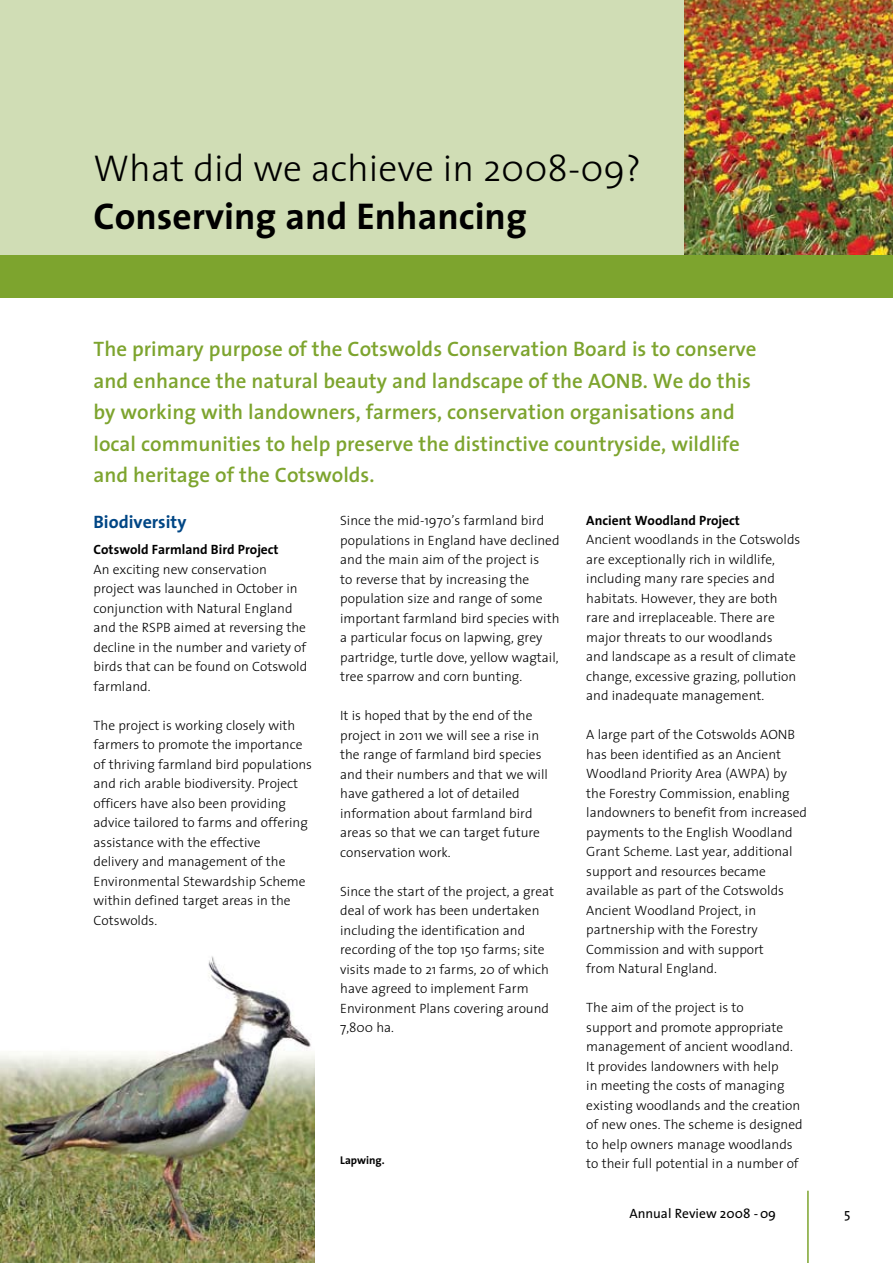
<style>
.page{position:relative;width:893px;height:1263px;background:#fff}
.page>*{position:absolute;margin:0;border:0;box-sizing:border-box;transform-origin:0 0}
.t1{font:300 37.5px "The Sans";color:#000}
.t2{font:700 37.5px "The Sans";color:#000}
.t3{font:600 21px/31.5px "The Sans";color:#7da42e}
.t4{font:700 18px "The Sans";color:#004685}
.t5{font:300 13.5px/19.5px "The Sans";color:#000}
.t6{font:700 13.5px "The Sans";color:#000}
.t7{font:13.5px "The Sans";color:#000}
.t8{font:700 11.25px "The Sans";color:#000}
</style>
<div class="page">
<hr style="left:807px;top:1191px;width:2px;height:72px;background:#7da42e">
<div style="left:0;top:0;width:893px;height:298px;background:#d0ddb5"></div>
<div style="left:0;top:255px;width:893px;height:43px;background:#7da42e"></div>
<img style="left:685px;top:0;width:208px;height:255px">
<img style="left:0;top:956px;width:315px;height:307px">
<h1 class="t1" style="left:94px;top:137px;width:549px">What did we achieve in 2008-09?</h1>
<h1 class="t2" style="left:94px;top:185px;width:435px">Conserving and Enhancing</h1>
<p class="t3" style="left:94px;top:333px;width:664px">The primary purpose of the Cotswolds Conservation Board is to conserve and enhance the natural beauty and landscape of the AONB. We do this by working with landowners, farmers, conservation organisations and local communities to help preserve the distinctive countryside, wildlife and heritage of the Cotswolds.</p>
<h3 class="t4" style="left:94px;top:507px;width:94px">Biodiversity</h3>
<p class="t6" style="left:94px;top:538px;width:187px">Cotswold Farmland Bird Project</p>
<p class="t5" style="left:94px;top:559px;width:215px">An exciting new conservation project was launched in October in conjunction with Natural England and the RSPB aimed at reversing the decline in the number and variety of birds that can be found on Cotswold farmland.</p>
<p class="t5" style="left:94px;top:715px;width:220px">The project is working closely with farmers to promote the importance of thriving farmland bird populations and rich arable biodiversity. Project officers have also been providing advice tailored to farms and offering assistance with the effective<br>delivery and management of the<br>Environmental Stewardship Scheme within defined target areas in the<br>Cotswolds.</p>
<p class="t5" style="left:340px;top:510px;width:221px">Since the mid-1970’s farmland bird populations in England have declined and the main aim of the project is<br>to reverse that by increasing the population size and range of some important farmland bird species with a particular focus on lapwing, grey partridge, turtle dove, yellow wagtail, tree sparrow and corn bunting.</p>
<p class="t5" style="left:340px;top:705px;width:209px">It is hoped that by the end of the project in 2011 we will see a rise in the range of farmland bird species and their numbers and that we will have gathered a lot of detailed information about farmland bird areas so that we can target future conservation work.</p>
<p class="t5" style="left:340px;top:881px;width:216px">Since the start of the project, a great deal of work has been undertaken including the identification and recording of the top 150 farms; site visits made to 21 farms, 20 of which have agreed to implement Farm<br>Environment Plans covering around<br>7,800 ha.</p>
<p class="t8" style="left:340px;top:1151px;width:46px">Lapwing.</p>
<p class="t6" style="left:586px;top:509px;width:155px">Ancient Woodland Project</p>
<p class="t5" style="left:586px;top:530px;width:216px">Ancient woodlands in the Cotswolds are exceptionally rich in wildlife, including many rare species and habitats. However, they are both rare and irreplaceable. There are major threats to our woodlands<br>and landscape as a result of climate change, excessive grazing, pollution and inadequate management.</p>
<p class="t5" style="left:586px;top:725px;width:222px">A large part of the Cotswolds AONB has been identified as an Ancient<br>Woodland Priority Area (AWPA) by the Forestry Commission, enabling landowners to benefit from increased payments to the English Woodland<br>Grant Scheme. Last year, additional support and resources became available as part of the Cotswolds<br>Ancient Woodland Project, in partnership with the Forestry<br>Commission and with support<br>from Natural England.</p>
<p class="t5" style="left:586px;top:997px;width:218px">The aim of the project is to<br>support and promote appropriate management of ancient woodland.<br>It provides landowners with help<br>in meeting the costs of managing existing woodlands and the creation of new ones. The scheme is designed to help owners manage woodlands to their full potential in a number of</p>
<p class="t7" style="left:629px;top:1202px;width:148px">Annual Review 2008 -09</p>
<p class="t7" style="left:844px;top:1202px;width:8px">5</p>
</div>
